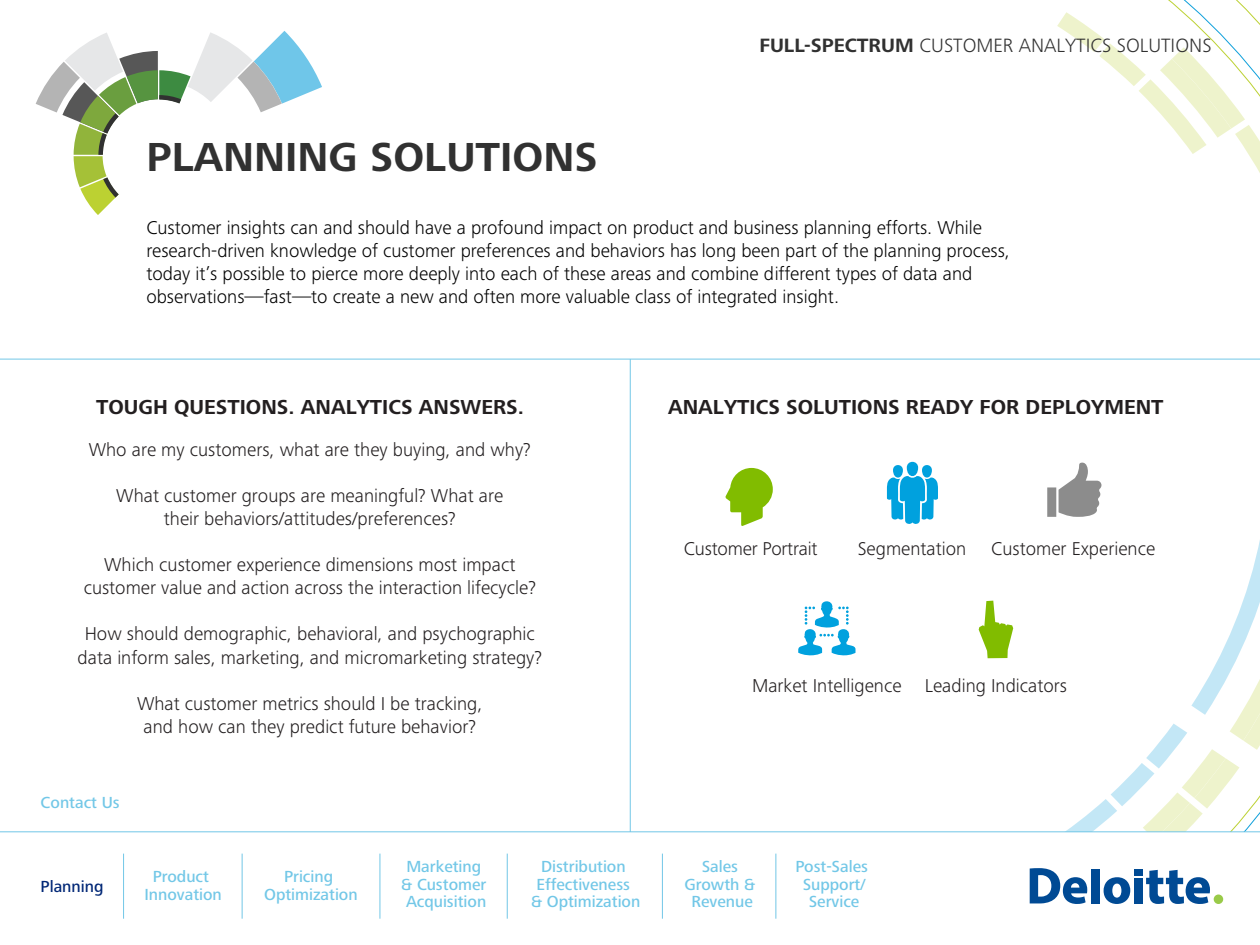
<style>
.page{position:relative;width:1260px;height:945px;background:#fff}
.page>*{position:absolute;margin:0;border:0;box-sizing:border-box;transform-origin:0 0}
.t1{font:700 42px "Frutiger Next Pro";color:#313131}
.t2{font:700 21px "Frutiger Next Pro";color:#231f20}
.t3{font:300 19.95px "Frutiger Next Pro";color:#313131}
.t4{font:300 19.25px/23.1px "Frutiger Next Pro";color:#231f20;text-align:center}
.t5{font:300 19.25px/23.1px "Frutiger Next Pro";color:#000}
.t6{font:500 16.62px/17.5px "Frutiger Next Pro";color:#72c7e7;text-align:center}
.t7{font:500 16.62px "Frutiger Next Pro";color:#002776}
.s1{font-weight:700}
</style>
<div class="page">
<hr style="left:630px;top:359px;width:1px;height:501px;background:#72c7e7">
<svg style="left:1057px;top:12px;width:203px;height:161px"></svg>
<hr style="left:1px;top:359px;width:1259px;height:1px;background:#72c7e7">
<svg style="left:36px;top:31px;width:286px;height:184px"></svg>
<svg style="left:1px;top:831px;width:872px;height:88px"></svg>
<hr style="left:123px;top:854px;width:1px;height:65px;background:#72c7e7">
<hr style="left:242px;top:854px;width:1px;height:65px;background:#72c7e7">
<hr style="left:380px;top:854px;width:1px;height:65px;background:#72c7e7">
<hr style="left:507px;top:854px;width:1px;height:65px;background:#72c7e7">
<hr style="left:662px;top:854px;width:1px;height:65px;background:#72c7e7">
<hr style="left:775px;top:854px;width:1px;height:65px;background:#72c7e7">
<svg style="left:725px;top:468px;width:48px;height:58px"></svg>
<svg style="left:887px;top:462px;width:51px;height:62px"></svg>
<svg style="left:1047px;top:463px;width:54px;height:54px"></svg>
<svg style="left:873px;top:540px;width:387px;height:364px"></svg>
<svg style="left:798px;top:601px;width:58px;height:55px"></svg>
<h1 class="t1" style="left:146px;top:133px;width:453px">PLANNING SOLUTIONS</h1>
<p class="t3" style="left:759px;top:34px;width:454px"><span class="s1">FULL-SPECTRUM</span> CUSTOMER ANALYTICS SOLUTIONS</p>
<p class="t5" style="left:146px;top:216px;width:865px">Customer insights can and should have a profound impact on product and business planning efforts. While research-driven knowledge of customer preferences and behaviors has long been part of the planning process, today it’s possible to pierce more deeply into each of these areas and combine different types of data and observations—fast—to create a new and often more valuable class of integrated insight.</p>
<p class="t2" style="left:96px;top:395px;width:429px">TOUGH QUESTIONS. ANALYTICS ANSWERS.</p>
<p class="t2" style="left:668px;top:395px;width:497px">ANALYTICS SOLUTIONS READY FOR DEPLOYMENT</p>
<p class="t4" style="left:89px;top:438px;width:444px">Who are my customers, what are they buying, and why?</p>
<p class="t4" style="left:116px;top:484px;width:388px">What customer groups are meaningful? What are their behaviors/attitudes/preferences?</p>
<p class="t4" style="left:84px;top:553px;width:454px">Which customer experience dimensions most impact customer value and action across the interaction lifecycle?</p>
<p class="t4" style="left:78px;top:622px;width:466px">How should demographic, behavioral, and psychographic data inform sales, marketing, and micromarketing strategy?</p>
<p class="t4" style="left:137px;top:692px;width:347px">What customer metrics should I be tracking, and how can they predict future behavior?</p>
<p class="t6" style="left:41px;top:794px;width:81px">Contact Us</p>
<p class="t7" style="left:41px;top:877px;width:64px">Planning</p>
<p class="t6" style="left:144px;top:868px;width:79px">Product<br>Innovation</p>
<p class="t6" style="left:264px;top:868px;width:95px">Pricing<br>Optimization</p>
<p class="t6" style="left:401px;top:858px;width:87px">Marketing &amp; Customer<br>Acquisition</p>
<p class="t6" style="left:531px;top:858px;width:111px">Distribution<br>Effectiveness<br>&amp; Optimization</p>
<p class="t4" style="left:684px;top:537px;width:135px">Customer Portrait</p>
<p class="t4" style="left:858px;top:537px;width:110px">Segmentation</p>
<p class="t4" style="left:991px;top:537px;width:166px">Customer Experience</p>
<p class="t4" style="left:752px;top:674px;width:317px">Market Intelligence Leading Indicators</p>
<p class="t6" style="left:684px;top:858px;width:72px">Sales<br>Growth &amp;<br>Revenue</p>
<p class="t6" style="left:796px;top:858px;width:74px">Post-Sales<br>Support/<br>Service</p>
</div>
